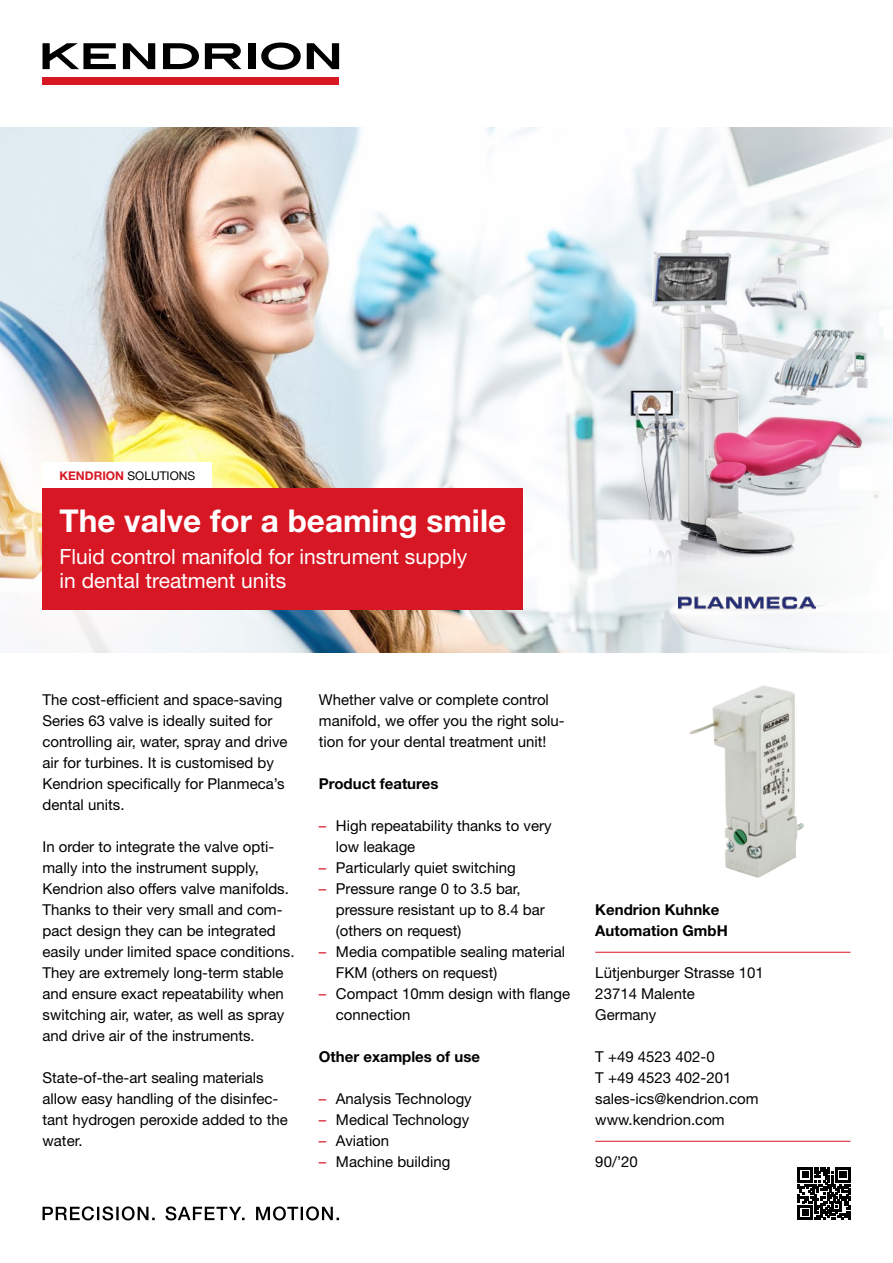
<style>
.page{position:relative;width:893px;height:1263px;background:#fff}
.page>*{position:absolute;margin:0;border:0;box-sizing:border-box;transform-origin:0 0}
.t1{font:700 31.5px "Helvetica Neue LT Pro";color:#fff}
.t2{font:21px/24px "Helvetica Neue LT Pro";color:#fff}
.t3{font:15px/21px "Helvetica Neue LT Pro";color:#000}
.t4{font:700 15px/21px "Helvetica Neue LT Pro";color:#000}
.t5{font:12px "Helvetica Neue LT Pro";color:#000}
.s1{font-weight:700;color:#d81724}
.s2{color:#d81724}
</style>
<div class="page">
<div style="left:248px;top:43px;width:7px;height:26px;background:#000"></div>
<svg style="left:261px;top:43px;width:40px;height:27px"></svg>
<svg style="left:163px;top:43px;width:36px;height:26px"></svg>
<svg style="left:43px;top:43px;width:73px;height:26px"></svg>
<svg style="left:205px;top:43px;width:36px;height:26px"></svg>
<div style="left:43px;top:78px;width:296px;height:7px;background:#d81724"></div>
<svg style="left:123px;top:43px;width:32px;height:26px"></svg>
<svg style="left:307px;top:43px;width:32px;height:26px"></svg>
<hr style="left:595px;top:952px;width:255px;height:1px;background:#d81724">
<hr style="left:595px;top:1141px;width:255px;height:1px;background:#d81724">
<svg style="left:43px;top:1206px;width:296px;height:14px"></svg>
<svg style="left:798px;top:1167px;width:52px;height:53px"></svg>
<img style="left:0;top:128px;width:893px;height:524px">
<img style="left:621px;top:180px;width:252px;height:399px">
<img style="left:631px;top:230px;width:163px;height:322px">
<div style="left:43px;top:488px;width:480px;height:122px;background:#d81724"></div>
<div style="left:43px;top:462px;width:169px;height:26px;background:#fff"></div>
<img style="left:690px;top:685px;width:114px;height:192px">
<img style="left:679px;top:590px;width:136px;height:24px">
<p class="t5" style="left:60px;top:468px;width:137px"><span class="s1">KENDRION</span> SOLUTIONS</p>
<h1 class="t1" style="left:60px;top:501px;width:448px">The valve for a beaming smile</h1>
<h2 class="t2" style="left:60px;top:545px;width:409px">Fluid control manifold for instrument supply in dental treatment units</h2>
<p class="t3" style="left:43px;top:689px;width:247px">The cost-efficient and space--saving Series 63 valve is ideally suited for controlling air, water, spray and drive air for turbines. It is customised by Kendrion specifically for Planmeca’s dental units.</p>
<p class="t3" style="left:43px;top:836px;width:254px">In order to integrate the valve opti&shy;mally into the instrument supply, Kendrion also offers valve manifolds.<br>Thanks to their very small and com&shy;pact design they can be integrated easily under limited space conditions.<br>They are extremely long-term stable and ensure exact repeatability when switching air, water, as well as spray and drive air of the instruments.</p>
<p class="t3" style="left:43px;top:1067px;width:247px">State-of-the-art sealing materials allow easy handling of the disinfec&shy;tant hydrogen peroxide added to the water.</p>
<p class="t3" style="left:319px;top:689px;width:247px">Whether valve or complete control manifold, we offer you the right solu&shy;tion for your dental treatment unit!</p>
<p class="t4" style="left:319px;top:773px;width:121px">Product features</p>
<p class="t3" style="left:336px;top:815px;width:217px;text-indent:-17px"><span class="s2">–</span> High repeatability thanks to very low leakage</p>
<p class="t3" style="left:319px;top:857px;width:198px"><span class="s2">–</span> Particularly quiet switching</p>
<p class="t3" style="left:336px;top:878px;width:210px;text-indent:-17px"><span class="s2">–</span> Pressure range 0 to 3.5 bar, pressure resistant up to 8.4 bar (others on request)</p>
<p class="t3" style="left:336px;top:941px;width:231px;text-indent:-17px"><span class="s2">–</span> Media compatible sealing material<br>FKM (others on request)</p>
<p class="t3" style="left:336px;top:983px;width:236px;text-indent:-17px"><span class="s2">–</span> Compact 10mm design with flange connection</p>
<p class="t4" style="left:319px;top:1046px;width:163px">Other examples of use</p>
<p class="t3" style="left:319px;top:1088px;width:154px"><span class="s2">–</span> Analysis Technology</p>
<p class="t3" style="left:319px;top:1109px;width:152px"><span class="s2">–</span> Medical Technology</p>
<p class="t3" style="left:319px;top:1130px;width:72px"><span class="s2">–</span> Aviation</p>
<p class="t3" style="left:319px;top:1151px;width:133px"><span class="s2">–</span> Machine building</p>
<p class="t4" style="left:595px;top:899px;width:134px">Kendrion Kuhnke<br>Automation GmbH</p>
<p class="t3" style="left:595px;top:962px;width:170px">Lütjenburger Strasse 101<br>23714 Malente<br>Germany</p>
<p class="t3" style="left:595px;top:1046px;width:165px">T +49 4523 402-0<br>T +49 4523 402-201 sales-ics@kendrion.com www.kendrion.com</p>
<p class="t3" style="left:595px;top:1151px;width:44px">90/’20</p>
</div>
